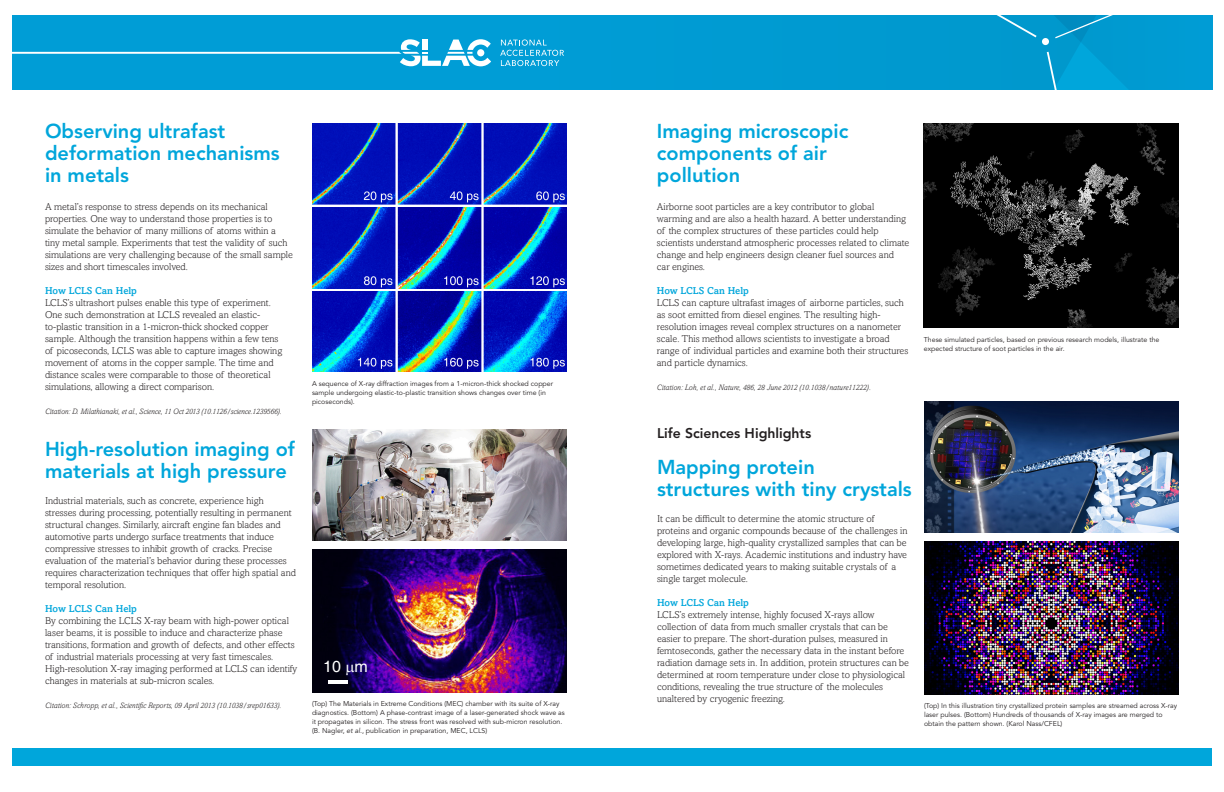
<style>
.page{position:relative;width:1224px;height:792px;background:#fff}
.page>*{position:absolute;margin:0;border:0;box-sizing:border-box;transform-origin:0 0}
.Heading{font:800 20px/22px "Avenir LT Std";color:#00a6db}
.Head_Av_H_26_29_CG11{font:16px "Helvetica";color:#fff}
.Topic_Heading{font:800 14px "Avenir LT Std";color:#231f20}
.Body{font:300 10px/12px "Amasis MT Std";color:#231f20}
.Sub_Heading{font:500 10px "Amasis MT Std";color:#00a6db}
.Citation{font:italic 300 8px "Amasis MT Std";color:#231f20}
.Body_Am_L_9_12_white{font:7px/9px "Avenir LT Std";color:#231f20}
.s1{font-style:italic}
</style>
<div class="page">
<img style="left:924px;top:401px;width:255px;height:132px">
<img style="left:924px;top:541px;width:255px;height:153px">
<div style="left:12px;top:15px;width:1033px;height:74px;background:#009cd4"></div>
<div style="left:958px;top:15px;width:81px;height:24px;background:#0099ce"></div>
<svg style="left:1045px;top:15px;width:167px;height:75px;background:#039cd2"></svg>
<div style="left:1042px;top:38px;width:7px;height:7px;background:#fff;border-radius:50%"></div>
<svg style="left:500px;top:39px;width:64px;height:27px;background:#2eaedd"></svg>
<svg style="left:12px;top:39px;width:479px;height:27px;background:#23aadb"></svg>
<div style="left:12px;top:748px;width:1200px;height:18px;background:#00a6db"></div>
<img style="left:312px;top:430px;width:255px;height:111px">
<img style="left:312px;top:550px;width:255px;height:142px">
<hr style="left:328px;top:680px;width:19px;height:4px;background:#fff">
<img style="left:312px;top:291px;width:255px;height:81px">
<img style="left:312px;top:207px;width:255px;height:81px">
<img style="left:312px;top:123px;width:255px;height:81px">
<img style="left:924px;top:123px;width:255px;height:204px">
<svg style="left:346px;top:665px;width:8px;height:10px"></svg>
<p class="Heading" style="left:45px;top:120px;width:236px">Observing ultrafast deformation mechanisms in metals</p>
<p class="Body" style="left:45px;top:201px;width:250px">A metal’s response to stress depends on its mechanical properties. One way to understand those properties is to simulate the behavior of many millions of atoms within a tiny metal sample. Experiments that test the validity of such simulations are very challenging because of the small sample sizes and short timescales involved.</p>
<p class="Sub_Heading" style="left:45px;top:285px;width:94px">How LCLS Can Help</p>
<p class="Body" style="left:45px;top:297px;width:239px">LCLS’s ultrashort pulses enable this type of experiment.<br>One such demonstration at LCLS revealed an elastic&shy;to-plastic transition in a 1-micron-thick shocked copper sample. Although the transition happens within a few tens of picoseconds, LCLS was able to capture images showing movement of atoms in the copper sample. The time and distance scales were comparable to those of theoretical simulations, allowing a direct comparison.</p>
<p class="Citation" style="left:45px;top:407px;width:238px">Citation: D. Milathianaki, et al., Science, 11 Oct 2013 (10.1126/science.1239566).</p>
<p class="Body_Am_L_9_12_white" style="left:312px;top:379px;width:243px">A sequence of X-ray diffraction images from a 1-micron-thick shocked copper sample undergoing elastic-to-plastic transition shows changes over time (in picoseconds).</p>
<p class="Heading" style="left:45px;top:438px;width:252px">High-resolution imaging of materials at high pressure</p>
<p class="Body" style="left:45px;top:495px;width:252px">Industrial materials, such as concrete, experience high stresses during processing, potentially resulting in permanent structural changes. Similarly, aircraft engine fan blades and automotive parts undergo surface treatments that induce compressive stresses to inhibit growth of cracks. Precise evaluation of the material’s behavior during these processes requires characterization techniques that offer high spatial and temporal resolution.</p>
<p class="Sub_Heading" style="left:45px;top:603px;width:94px">How LCLS Can Help</p>
<p class="Body" style="left:45px;top:615px;width:254px">By combining the LCLS X-ray beam with high-power optical laser beams, it is possible to induce and characterize phase transitions, formation and growth of defects, and other effects of industrial materials processing at very fast timescales.<br>High-resolution X-ray imaging performed at LCLS can identify changes in materials at sub-micron scales.</p>
<p class="Citation" style="left:45px;top:701px;width:238px">Citation: Schropp, et al., Scientific Reports, 09 April 2013 (10.1038/srep01633).</p>
<p class="Body_Am_L_9_12_white" style="left:312px;top:699px;width:254px">(Top) The Materials in Extreme Conditions (MEC) chamber with its suite of X-ray diagnostics. (Bottom) A phase-contrast image of a laser-generated shock wave as it propagates in silicon. The stress front was resolved with sub-micron resolution. (B. Nagler, <span class="s1">et al.</span>, publication in preparation, MEC, LCLS)</p>
<p class="Head_Av_H_26_29_CG11" style="left:323px;top:657px;width:46px">10 m</p>
<p class="Heading" style="left:657px;top:120px;width:193px">Imaging microscopic components of air pollution</p>
<p class="Body" style="left:657px;top:201px;width:254px">Airborne soot particles are a key contributor to global warming and are also a health hazard. A better understanding of the complex structures of these particles could help scientists understand atmospheric processes related to climate change and help engineers design cleaner fuel sources and<br>car engines.</p>
<p class="Sub_Heading" style="left:657px;top:285px;width:94px">How LCLS Can Help</p>
<p class="Body" style="left:657px;top:297px;width:253px">LCLS can capture ultrafast images of airborne particles, such as soot emitted from diesel engines. The resulting high&shy;resolution images reveal complex structures on a nanometer scale. This method allows scientists to investigate a broad range of individual particles and examine both their structures and particle dynamics.</p>
<p class="Citation" style="left:657px;top:383px;width:215px">Citation: Loh, et al., Nature, 486, 28 June 2012 (10.1038/nature11222).</p>
<p class="Topic_Heading" style="left:657px;top:425px;width:156px">Life Sciences Highlights</p>
<p class="Heading" style="left:657px;top:456px;width:256px">Mapping protein structures with tiny crystals</p>
<p class="Body" style="left:657px;top:513px;width:252px">It can be difficult to determine the atomic structure of proteins and organic compounds because of the challenges in developing large, high-quality crystallized samples that can be explored with X-rays. Academic institutions and industry have sometimes dedicated years to making suitable crystals of a single target molecule.</p>
<p class="Sub_Heading" style="left:657px;top:597px;width:94px">How LCLS Can Help</p>
<p class="Body" style="left:657px;top:609px;width:254px">LCLS’s extremely intense, highly focused X-rays allow collection of data from much smaller crystals that can be easier to prepare. The short-duration pulses, measured in femtoseconds, gather the necessary data in the instant before radiation damage sets in. In addition, protein structures can be determined at room temperature under close to physiological conditions, revealing the true structure of the molecules unaltered by cryogenic freezing.</p>
<p class="Body_Am_L_9_12_white" style="left:924px;top:336px;width:237px">These simulated particles, based on previous research models, illustrate the expected structure of soot particles in the air.</p>
<p class="Body_Am_L_9_12_white" style="left:924px;top:701px;width:255px">(Top) In this illustration tiny crystallized protein samples are streamed across X-ray laser pulses. (Bottom) Hundreds of thousands of X-ray images are merged to obtain the pattern shown. (Karol Nass/CFEL)</p>
</div>
